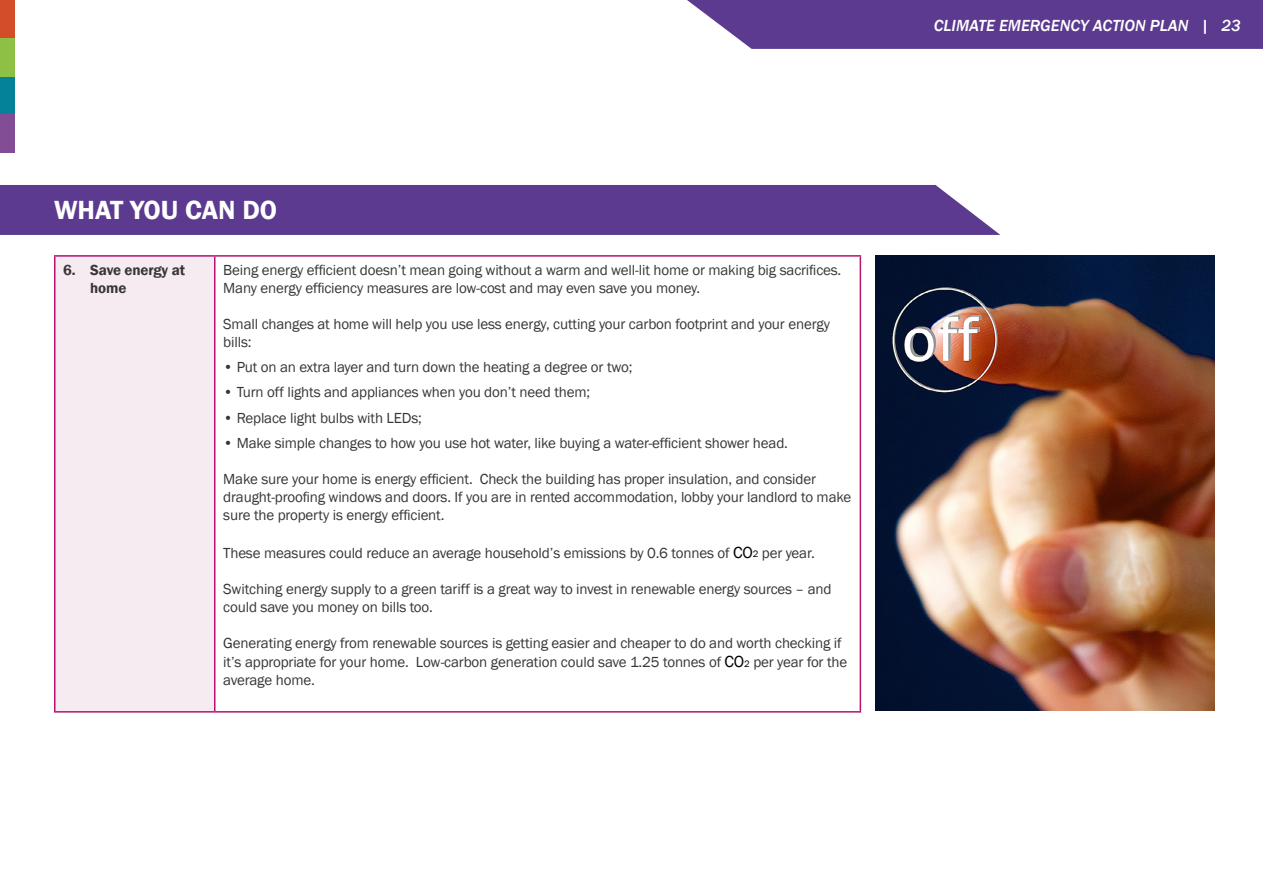
<style>
.page{position:relative;width:1263px;height:893px;background:#fff}
.page>*{position:absolute;margin:0;border:0;box-sizing:border-box;transform-origin:0 0}
.t1{font:600 27px "Franklin Gothic";color:#fff}
.t2{font:italic 500 16.5px "Franklin Gothic";color:#fff}
.t3{font:15px/18px "Franklin Gothic";letter-spacing:-.01em;color:#373636}
.t4{font:600 15px/18px "Franklin Gothic";letter-spacing:-.01em;color:#373636}
.s1{font-size:16.5px;color:#000}
.s2{font-size:9.6px;color:#000}
</style>
<div class="page">
<div style="left:0;top:185px;width:1000px;height:50px;background:#5b3a8f"></div>
<div style="left:55px;top:256px;width:160px;height:456px;background:#f7ebf2"></div>
<hr style="left:54px;top:255px;width:161px;height:2px;background:#b7106f">
<hr style="left:54px;top:257px;width:2px;height:454px;background:#b7106f">
<hr style="left:54px;top:711px;width:161px;height:2px;background:#b7106f">
<hr style="left:215px;top:255px;width:646px;height:2px;background:#b7106f">
<hr style="left:214px;top:257px;width:1px;height:454px;background:#b7106f">
<hr style="left:860px;top:257px;width:1px;height:454px;background:#b7106f">
<hr style="left:215px;top:711px;width:646px;height:2px;background:#b7106f">
<img style="left:875px;top:255px;width:339px;height:455px">
<div style="left:0;top:0;width:15px;height:38px;background:#d34d29"></div>
<div style="left:0;top:77px;width:15px;height:38px;background:#048299"></div>
<div style="left:0;top:38px;width:15px;height:39px;background:#8ec045"></div>
<div style="left:0;top:115px;width:15px;height:38px;background:#824d94"></div>
<svg style="left:687px;top:0;width:576px;height:49px;background:#644595"></svg>
<h1 class="t1" style="left:54px;top:193px;width:225px">WHAT YOU CAN DO</h1>
<p class="t4" style="left:90px;top:261px;width:96px;text-indent:-27px">6. Save energy at home</p>
<p class="t3" style="left:223px;top:261px;width:620px">Being energy efficient doesn’t mean going without a warm and well-lit home or making big sacrifices.<br>Many energy efficiency measures are low-cost and may even save you money.</p>
<p class="t3" style="left:223px;top:315px;width:608px">Small changes at home will help you use less energy, cutting your carbon footprint and your energy bills:</p>
<p class="t3" style="left:223px;top:358px;width:411px">• Put on an extra layer and turn down the heating a degree or two;</p>
<p class="t3" style="left:223px;top:384px;width:368px">• Turn off lights and appliances when you don’t need them;</p>
<p class="t3" style="left:223px;top:409px;width:200px">• Replace light bulbs with LEDs;</p>
<p class="t3" style="left:223px;top:434px;width:566px">• Make simple changes to how you use hot water, like buying a water-efficient shower head.</p>
<p class="t3" style="left:223px;top:470px;width:629px">Make sure your home is energy efficient. Check the building has proper insulation, and consider draught-proofing windows and doors. If you are in rented accommodation, lobby your landlord to make sure the property is energy efficient.</p>
<p class="t3" style="left:223px;top:544px;width:593px">These measures could reduce an average household’s emissions by 0.6 tonnes of <span class="s1">CO</span><span class="s2">2</span> per year.</p>
<p class="t3" style="left:223px;top:580px;width:610px">Switching energy supply to a green tariff is a great way to invest in renewable energy sources – and could save you money on bills too.</p>
<p class="t3" style="left:223px;top:633px;width:625px;line-height:19.8px">Generating energy from renewable sources is getting easier and cheaper to do and worth checking if it’s appropriate for your home. Low-carbon generation could save 1.25 tonnes of <span class="s1">CO</span><span class="s2">2</span> per year for the</p>
<p class="t3" style="left:223px;top:672px;width:93px">average home.</p>
<p class="t2" style="left:934px;top:16px;width:308px">CLIMATE EMERGENCY ACTION PLAN | 23</p>
</div>
